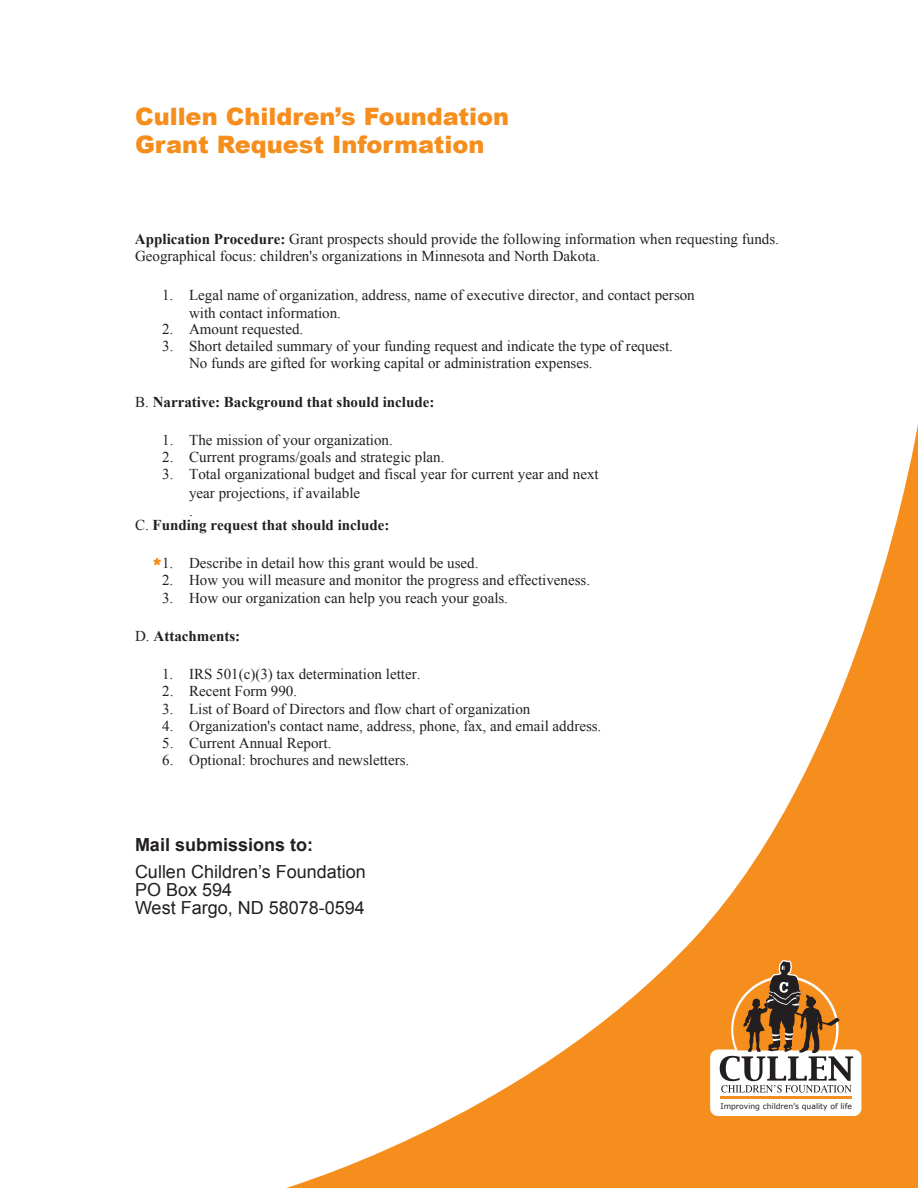
<style>
.page{position:relative;width:918px;height:1188px;background:#fff}
.page>*{position:absolute;margin:0;border:0;box-sizing:border-box;transform-origin:0 0}
.t1{font:900 24px/28.8px "Arial";color:#f68e1e}
.t2{font:18px/18px "Arial";color:#231f20}
.t3{font:700 18px "Arial";color:#231f20}
.t4{font:15px/18px "Times New Roman";color:#231f20}
.t5{font:700 15px "Times New Roman";color:#231f20}
.t6{font:7.65px "Verdana";color:#231f20}
.s1{font-weight:700}
.s2{font-weight:400}
</style>
<div class="page">
<svg style="left:286px;top:424px;width:632px;height:764px"></svg>
<svg style="left:708px;top:959px;width:156px;height:159px"></svg>
<svg style="left:153px;top:558px;width:8px;height:7px"></svg>
<h1 class="t1" style="left:135px;top:102px;width:376px">Cullen Children’s Foundation<br>Grant Request Information</h1>
<p class="t4" style="left:135px;top:230px;width:645px;line-height:17.2px"><span class="s1">Application Procedure:</span> Grant prospects should provide the following information when requesting funds.<br>Geographical focus: children's organizations in Minnesota and North Dakota.</p>
<p class="t4" style="left:189px;top:285px;width:507px;text-indent:-27px">1. Legal name of organization, address, name of executive director, and contact person with contact information.</p>
<p class="t4" style="left:162px;top:320px;width:143px">2. Amount requested.</p>
<p class="t4" style="left:189px;top:337px;width:485px;line-height:17.2px;text-indent:-27px">3. Short detailed summary of your funding request and indicate the type of request.<br>No funds are gifted for working capital or administration expenses.</p>
<p class="t5" style="left:135px;top:391px;width:301px"><span class="s2">B.</span> Narrative: Background that should include:</p>
<p class="t4" style="left:162px;top:431px;width:232px">1. The mission of your organization.</p>
<p class="t4" style="left:162px;top:448px;width:284px">2. Current programs/goals and strategic plan.</p>
<p class="t4" style="left:189px;top:465px;width:411px;text-indent:-27px">3. Total organizational budget and fiscal year for current year and next year projections, if available<br>.</p>
<p class="t5" style="left:135px;top:514px;width:256px"><span class="s2">C.</span> Funding request that should include:</p>
<p class="t4" style="left:162px;top:554px;width:318px">1. Describe in detail how this grant would be used.</p>
<p class="t4" style="left:162px;top:571px;width:430px">2. How you will measure and monitor the progress and effectiveness.</p>
<p class="t4" style="left:162px;top:588px;width:347px">3. How our organization can help you reach your goals.</p>
<p class="t5" style="left:135px;top:625px;width:107px"><span class="s2">D.</span> Attachments:</p>
<p class="t4" style="left:162px;top:665px;width:260px">1. IRS 501(c)(3) tax determination letter.</p>
<p class="t4" style="left:162px;top:682px;width:136px">2. Recent Form 990.</p>
<p class="t4" style="left:162px;top:699px;width:370px">3. List of Board of Directors and flow chart of organization</p>
<p class="t4" style="left:162px;top:717px;width:441px">4. Organization's contact name, address, phone, fax, and email address.</p>
<p class="t4" style="left:162px;top:734px;width:171px">5. Current Annual Report.</p>
<p class="t4" style="left:162px;top:751px;width:249px">6. Optional: brochures and newsletters.</p>
<p class="t3" style="left:135px;top:834px;width:180px">Mail submissions to:</p>
<p class="t2" style="left:135px;top:862px;width:232px">Cullen Children’s Foundation<br>PO Box 594<br>West Fargo, ND 58078-0594</p>
<p class="t6" style="left:720px;top:1102px;width:133px">Improving children’s quality of life</p>
</div>
